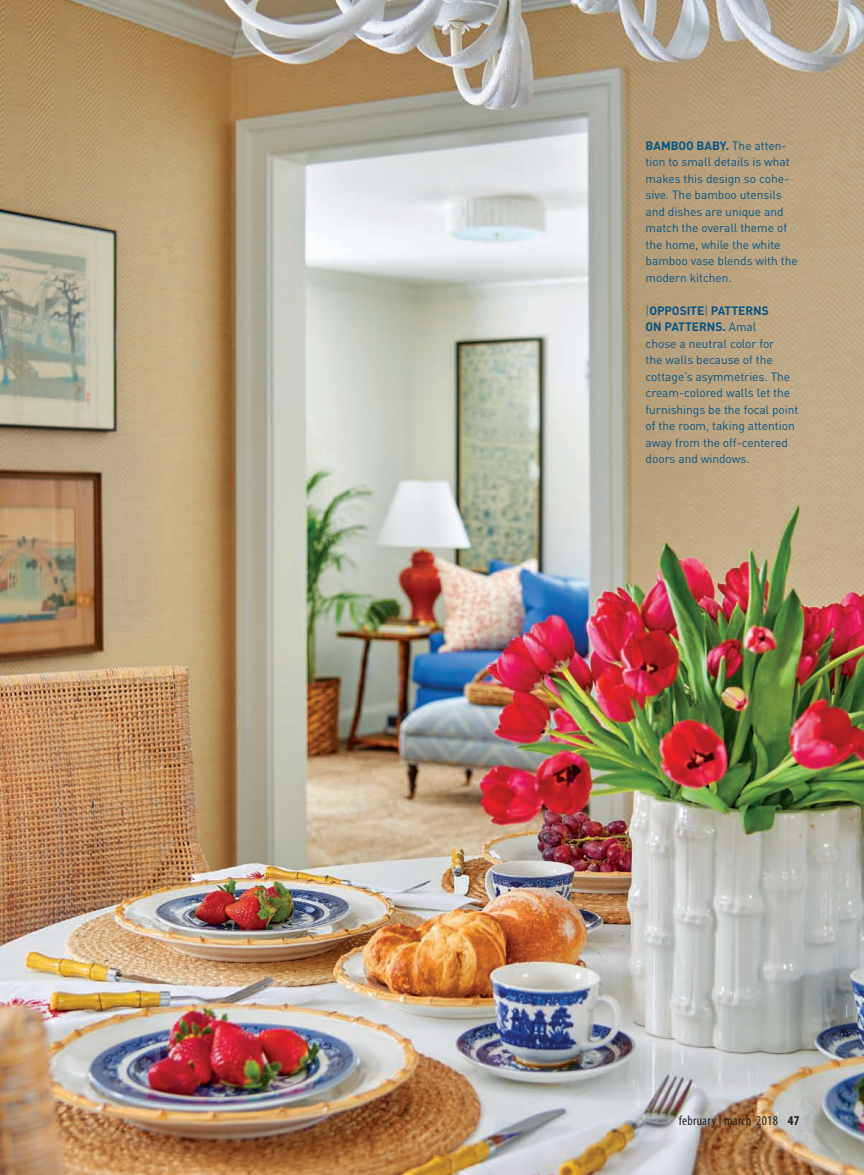
<style>
.page{position:relative;width:864px;height:1175px;background:#fff}
.page>*{position:absolute;margin:0;border:0;box-sizing:border-box;transform-origin:0 0}
.t1{font:condensed 13.5px "Myriad Pro";letter-spacing:.02em;color:#231f20}
.t2{font:12px/16.5px "DIN Pro";letter-spacing:-.005em;color:#075485}
.t3{font:700 12px/16.5px "DIN";letter-spacing:-.005em;color:#075485}
.s1{font-family:"DIN Pro";font-weight:400}
.s2{font-weight:300}
.s3{font-weight:700}
</style>
<div class="page">
<img style="left:1px;top:0;width:863px;height:1174px">
<p class="t3" style="left:646px;top:137px;width:143px">BAMBOO BABY. <span class="s1">The atten-</span></p>
<p class="t2" style="left:646px;top:153px;width:154px">tion to small details is what makes this design so cohe&shy;sive. The bamboo utensils and dishes are unique and match the overall theme of the home, while the white bamboo vase blends with the modern kitchen.</p>
<p class="t3" style="left:646px;top:302px;width:125px"><span class="s2">|</span>OPPOSITE<span class="s2">|</span> PATTERNS<br>ON PATTERNS. <span class="s1">Amal</span></p>
<p class="t2" style="left:646px;top:335px;width:155px">chose a neutral color for<br>the walls because of the cottage’s asymmetries. The cream-colored walls let the furnishings be the focal point of the room, taking attention away from the off-centered doors and windows.</p>
<p class="t1" style="left:679px;top:1112px;width:122px">february | march 2018 <span class="s3">47</span></p>
</div>
